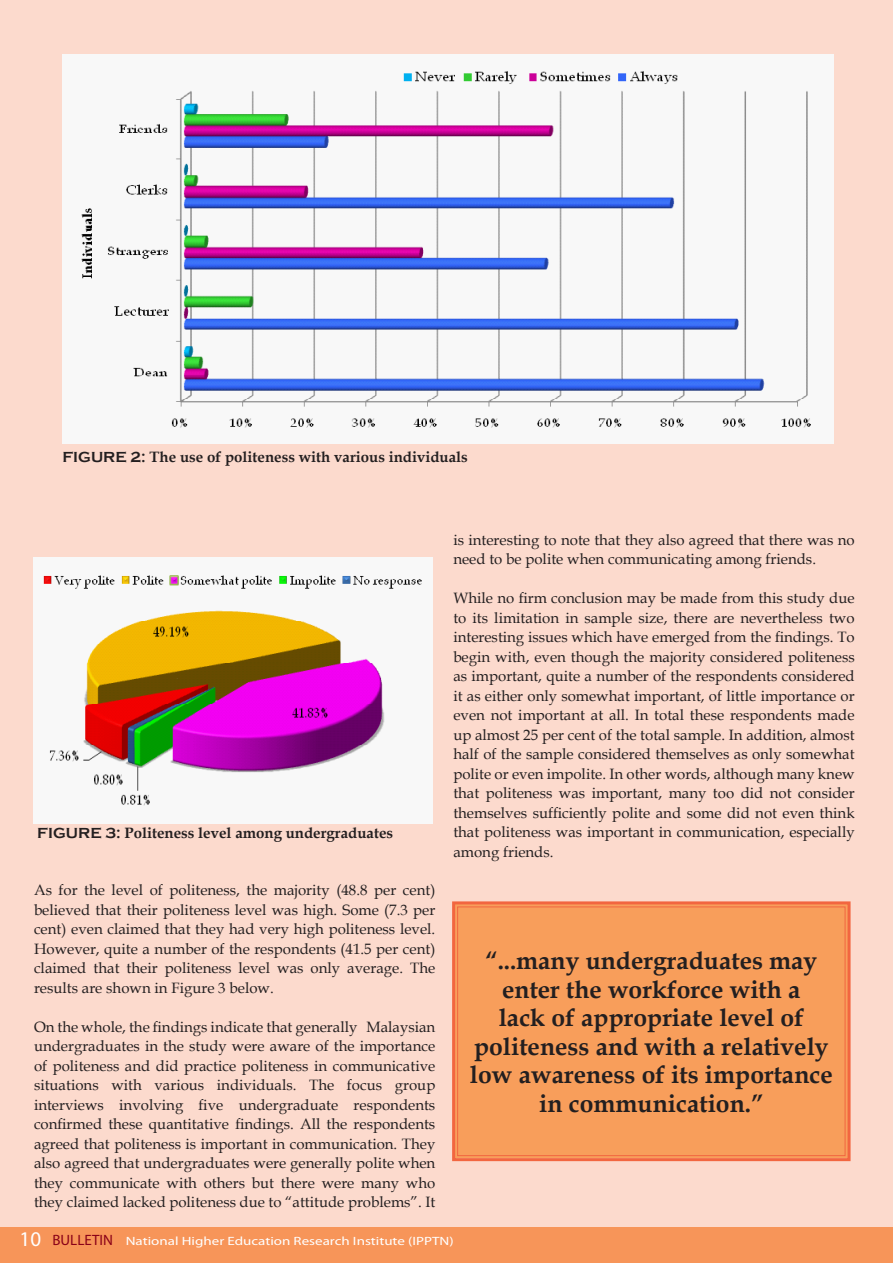
<style>
.page{position:relative;width:893px;height:1263px;background:#fcdacd}
.page>*{position:absolute;margin:0;border:0;box-sizing:border-box;transform-origin:0 0}
.t1{font:700 24.75px/28.5px "Book Antiqua";color:#231f20;text-align:center}
.t2{font:15px/19.5px "Book Antiqua";color:#231f20;text-align:justify}
.t3{font:700 15px "Book Antiqua";color:#231f20}
.t4{font:12px "Myriad Pro";color:#fff;scale:1.25 1}
.s1{font-family:"Copperplate Gothic"}
.s2{font-size:21px}
.s3{font-size:15px;color:#8a0118}
</style>
<div class="page">
<div style="left:0;top:1227px;width:893px;height:36px;background:#f79559"></div>
<div style="left:452px;top:901px;width:399px;height:261px;background:#f89e5b"></div>
<div style="left:457px;top:906px;width:389px;height:250px;border:1px solid #f26640"></div>
<img style="left:62px;top:54px;width:772px;height:389px">
<img style="left:34px;top:557px;width:398px;height:266px">
<p class="t3" style="left:62px;top:447px;width:407px"><span class="s1">FIGURE 2:</span> The use of politeness with various individuals</p>
<p class="t3" style="left:37px;top:823px;width:357px"><span class="s1">FIGURE 3:</span> Politeness level among undergraduates</p>
<p class="t2" style="left:34px;top:880px;width:403px">As for the level of politeness, the majority (48.8 per cent) believed that their politeness level was high. Some (7.3 per cent) even claimed that they had very high politeness level.<br>However, quite a number of the respondents (41.5 per cent) claimed that their politeness level was only average. The results are shown in Figure 3 below.</p>
<p class="t2" style="left:34px;top:1016px;width:403px">On the whole, the findings indicate that generally Malaysian undergraduates in the study were aware of the importance of politeness and did practice politeness in communicative situations with various individuals. The focus group interviews involving five undergraduate respondents confirmed these quantitative findings. All the respondents agreed that politeness is important in communication. They also agreed that undergraduates were generally polite when they communicate with others but there were many who they claimed lacked politeness due to “attitude problems”. It</p>
<p class="t2" style="left:453px;top:529px;width:403px">is interesting to note that they also agreed that there was no need to be polite when communicating among friends.</p>
<p class="t2" style="left:453px;top:588px;width:403px">While no firm conclusion may be made from this study due to its limitation in sample size, there are nevertheless two interesting issues which have emerged from the findings. To begin with, even though the majority considered politeness as important, quite a number of the respondents considered it as either only somewhat important, of little importance or even not important at all. In total these respondents made up almost 25 per cent of the total sample. In addition, almost half of the sample considered themselves as only somewhat polite or even impolite. In other words, although many knew that politeness was important, many too did not consider themselves sufficiently polite and some did not even think that politeness was important in communication, especially among friends.</p>
<p class="t1" style="left:470px;top:947px;width:364px">“...many undergraduates may enter the workforce with a<br>lack of appropriate level of politeness and with a relatively low awareness of its importance in communication.”</p>
<p class="t4" style="left:20px;top:1234px;width:349px"><span class="s2">10</span> <span class="s3">BULLETIN</span> National Higher Education Research Institute (IPPTN)</p>
</div>
